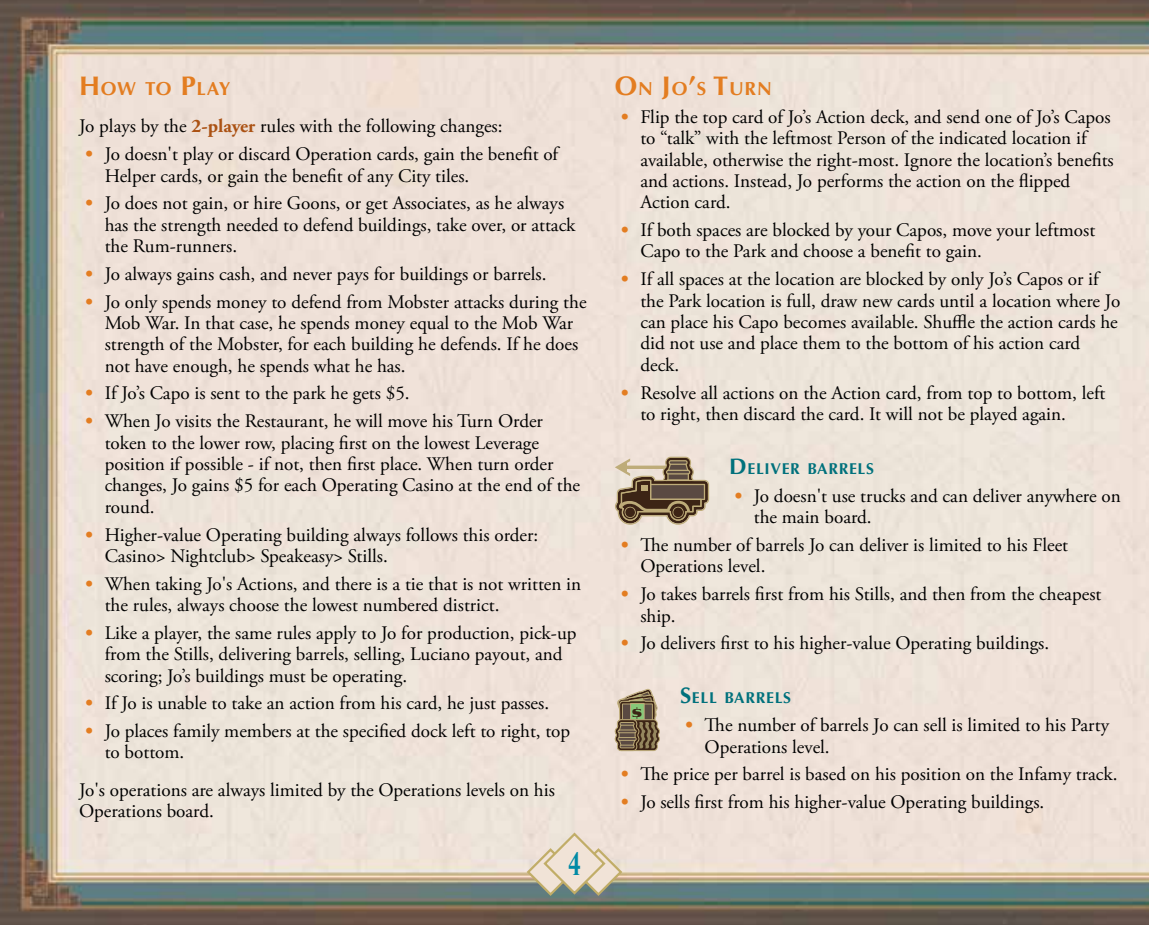
<style>
.page{position:relative;width:1149px;height:925px;background:#fff}
.page>*{position:absolute;margin:0;border:0;box-sizing:border-box;transform-origin:0 0}
.t1{font:33.75px "LHF Desire PRO";color:#008aa5}
.t2{font:19.12px/21.4px "Adobe Garamond Pro";color:#000}
.t3{font:700 18.9px "Optima";letter-spacing:.025em;color:#e37d21}
.t4{font:700 15.75px "Optima";letter-spacing:.045em;color:#00717c}
.t5{font:11.47px "Dollar Bill";color:#3c2415}
.s1{font-size:27px}
.s2{font-weight:700;color:#ab5214}
.s3{font-weight:700;color:#e37d21}
.s4{font-size:22.5px}
</style>
<div class="page">
<img style="left:0;top:0;width:1148px;height:925px">
<svg style="left:525px;top:831px;width:98px;height:66px;background:#d5ccbc"></svg>
<svg style="left:614px;top:457px;width:95px;height:68px;background:#998873"></svg>
<svg style="left:614px;top:689px;width:45px;height:62px;background:#8c8064"></svg>
<p class="t3" style="left:79px;top:78px;width:153px"><span class="s1">H</span>OW TO <span class="s1">P</span>LAY</p>
<p class="t2" style="left:79px;top:116px;width:425px">Jo plays by the <span class="s2">2-player</span> rules with the following changes:</p>
<p class="t2" style="left:105px;top:144px;width:455px;text-indent:-19px"><span class="s3">•</span> Jo doesn't play or discard Operation cards, gain the benefit of<br>Helper cards, or gain the benefit of any City tiles.</p>
<p class="t2" style="left:105px;top:193px;width:472px;text-indent:-19px"><span class="s3">•</span> Jo does not gain, or hire Goons, or get Associates, as he always has the strength needed to defend buildings, take over, or attack the Rum-runners.</p>
<p class="t2" style="left:85px;top:264px;width:462px"><span class="s3">•</span> Jo always gains cash, and never pays for buildings or barrels.</p>
<p class="t2" style="left:105px;top:291px;width:483px;text-indent:-19px"><span class="s3">•</span> Jo only spends money to defend from Mobster attacks during the Mob War. In that case, he spends money equal to the Mob War strength of the Mobster, for each building he defends. If he does not have enough, he spends what he has.</p>
<p class="t2" style="left:85px;top:383px;width:325px"><span class="s3">•</span> If Jo’s Capo is sent to the park he gets $5.</p>
<p class="t2" style="left:105px;top:411px;width:477px;text-indent:-19px"><span class="s3">•</span> When Jo visits the Restaurant, he will move his Turn Order token to the lower row, placing first on the lowest Leverage position if possible - if not, then first place. When turn order changes, Jo gains $5 for each Operating Casino at the end of the round.</p>
<p class="t2" style="left:105px;top:524px;width:435px;text-indent:-19px"><span class="s3">•</span> Higher-value Operating building always follows this order:<br>Casino&gt; Nightclub&gt; Speakeasy&gt; Stills.</p>
<p class="t2" style="left:105px;top:573px;width:478px;text-indent:-19px"><span class="s3">•</span> When taking Jo's Actions, and there is a tie that is not written in the rules, always choose the lowest numbered district.</p>
<p class="t2" style="left:105px;top:623px;width:473px;text-indent:-19px"><span class="s3">•</span> Like a player, the same rules apply to Jo for production, pick-up from the Stills, delivering barrels, selling, Luciano payout, and scoring; Jo’s buildings must be operating.</p>
<p class="t2" style="left:85px;top:693px;width:465px"><span class="s3">•</span> If Jo is unable to take an action from his card, he just passes.</p>
<p class="t2" style="left:105px;top:721px;width:467px;text-indent:-19px"><span class="s3">•</span> Jo places family members at the specified dock left to right, top to bottom.</p>
<p class="t2" style="left:79px;top:780px;width:477px">Jo's operations are always limited by the Operations levels on his<br>Operations board.</p>
<h1 class="t1" style="left:568px;top:844px;width:14px">4</h1>
<p class="t3" style="left:614px;top:78px;width:158px"><span class="s1">O</span>N <span class="s1">J</span>O<span class="s1">’</span>S <span class="s1">T</span>URN</p>
<p class="t2" style="left:640px;top:107px;width:475px;text-indent:-19px"><span class="s3">•</span> Flip the top card of Jo’s Action deck, and send one of Jo’s Capos to “talk” with the leftmost Person of the indicated location if available, otherwise the right-most. Ignore the location’s benefits and actions. Instead, Jo performs the action on the flipped Action card.</p>
<p class="t2" style="left:640px;top:220px;width:456px;text-indent:-19px"><span class="s3">•</span> If both spaces are blocked by your Capos, move your leftmost<br>Capo to the Park and choose a benefit to gain.</p>
<p class="t2" style="left:640px;top:269px;width:481px;text-indent:-19px"><span class="s3">•</span> If all spaces at the location are blocked by only Jo’s Capos or if the Park location is full, draw new cards until a location where Jo can place his Capo becomes available. Shuffle the action cards he did not use and place them to the bottom of his action card deck.</p>
<p class="t2" style="left:640px;top:382px;width:466px;text-indent:-19px"><span class="s3">•</span> Resolve all actions on the Action card, from top to bottom, left to right, then discard the card. It will not be played again.</p>
<p class="t4" style="left:729px;top:459px;width:145px"><span class="s4">D</span> ELIVER BARRELS</p>
<p class="t2" style="left:753px;top:486px;width:368px;text-indent:-19px"><span class="s3">•</span> Jo doesn't use trucks and can deliver anywhere on the main board.</p>
<p class="t2" style="left:640px;top:535px;width:429px;text-indent:-19px"><span class="s3">•</span> The number of barrels Jo can deliver is limited to his Fleet<br>Operations level.</p>
<p class="t2" style="left:640px;top:584px;width:462px;text-indent:-19px"><span class="s3">•</span> Jo takes barrels first from his Stills, and then from the cheapest ship.</p>
<p class="t2" style="left:621px;top:633px;width:429px"><span class="s3">•</span> Jo delivers first to his higher-value Operating buildings.</p>
<p class="t4" style="left:679px;top:689px;width:111px"><span class="s4">S</span>ELL BARRELS</p>
<p class="t2" style="left:704px;top:715px;width:406px;text-indent:-19px"><span class="s3">•</span> The number of barrels Jo can sell is limited to his Party<br>Operations level.</p>
<p class="t2" style="left:621px;top:764px;width:497px"><span class="s3">•</span> The price per barrel is based on his position on the Infamy track.</p>
<p class="t2" style="left:621px;top:792px;width:424px"><span class="s3">•</span> Jo sells first from his higher-value Operating buildings.</p>
<p class="t5" style="left:632px;top:707px;width:11px">$</p>
</div>
